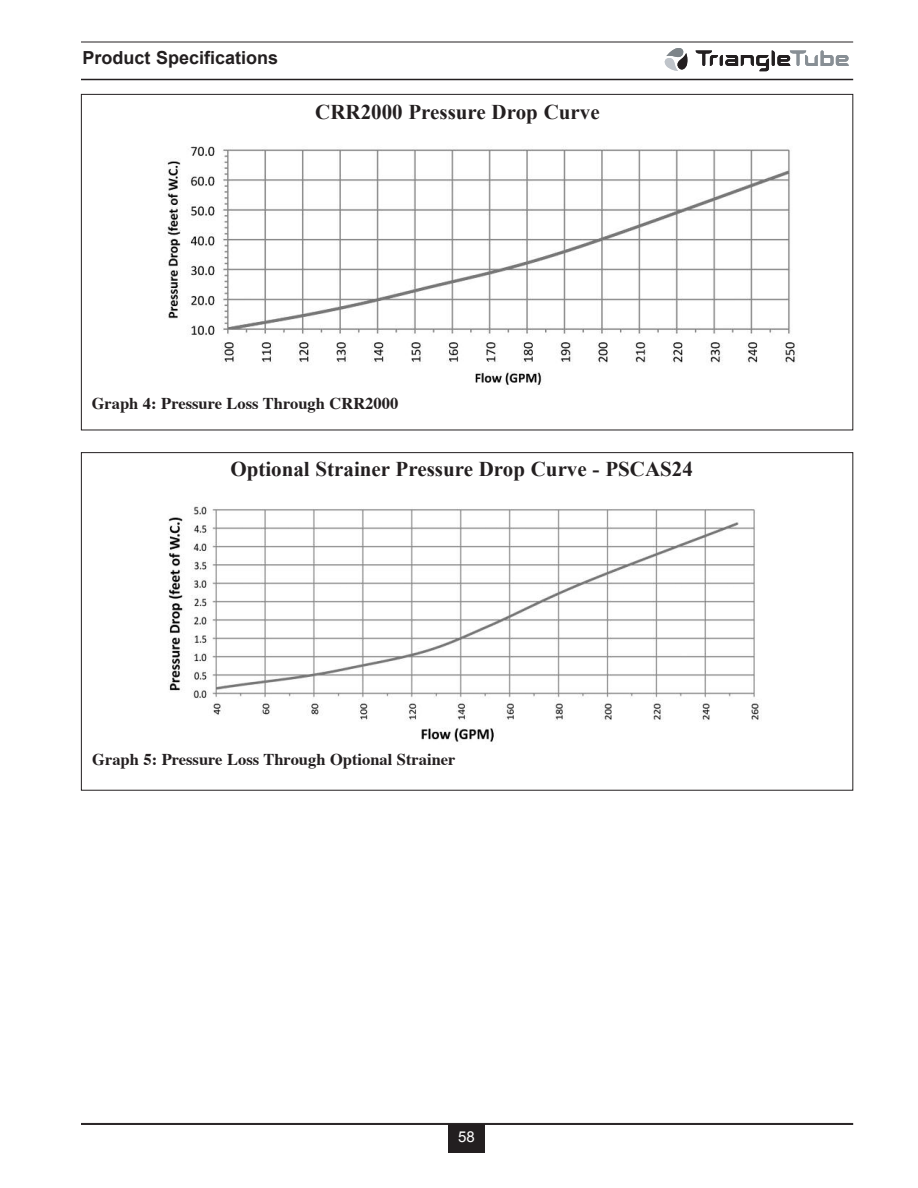
<style>
.page{position:relative;width:918px;height:1188px;background:#fff}
.page>*{position:absolute;margin:0;border:0;box-sizing:border-box;transform-origin:0 0}
.t1{font:700 21px "Times New Roman";color:#231f20}
.t2{font:700 18px "Arial";color:#231f20}
.t3{font:700 16.5px "Times";color:#231f20}
.t4{font:15px "Arial";color:#fff}
</style>
<div class="page">
<hr style="left:81px;top:42px;width:772px;height:1px;background:#231f20">
<hr style="left:81px;top:79px;width:772px;height:1px;background:#231f20">
<hr style="left:81px;top:1123px;width:772px;height:1px;background:#231f20">
<hr style="left:81px;top:1124px;width:772px;height:1px;background:#231f20">
<div style="left:448px;top:1124px;width:37px;height:28px;background:#231f20"></div>
<svg style="left:696px;top:50px;width:153px;height:21px"></svg>
<svg style="left:665px;top:48px;width:22px;height:23px"></svg>
<img style="left:167px;top:146px;width:629px;height:240px">
<img style="left:168px;top:506px;width:591px;height:236px">
<p class="t2" style="left:82px;top:47px;width:197px">Product Specifications</p>
<p class="t1" style="left:315px;top:100px;width:286px">CRR2000 Pressure Drop Curve</p>
<p class="t3" style="left:92px;top:397px;width:308px">Graph 4: Pressure Loss Through CRR2000</p>
<p class="t1" style="left:230px;top:457px;width:464px">Optional Strainer Pressure Drop Curve - PSCAS24</p>
<p class="t3" style="left:92px;top:752px;width:365px">Graph 5: Pressure Loss Through Optional Strainer</p>
<p class="t4" style="left:458px;top:1129px;width:18px">58</p>
</div>
